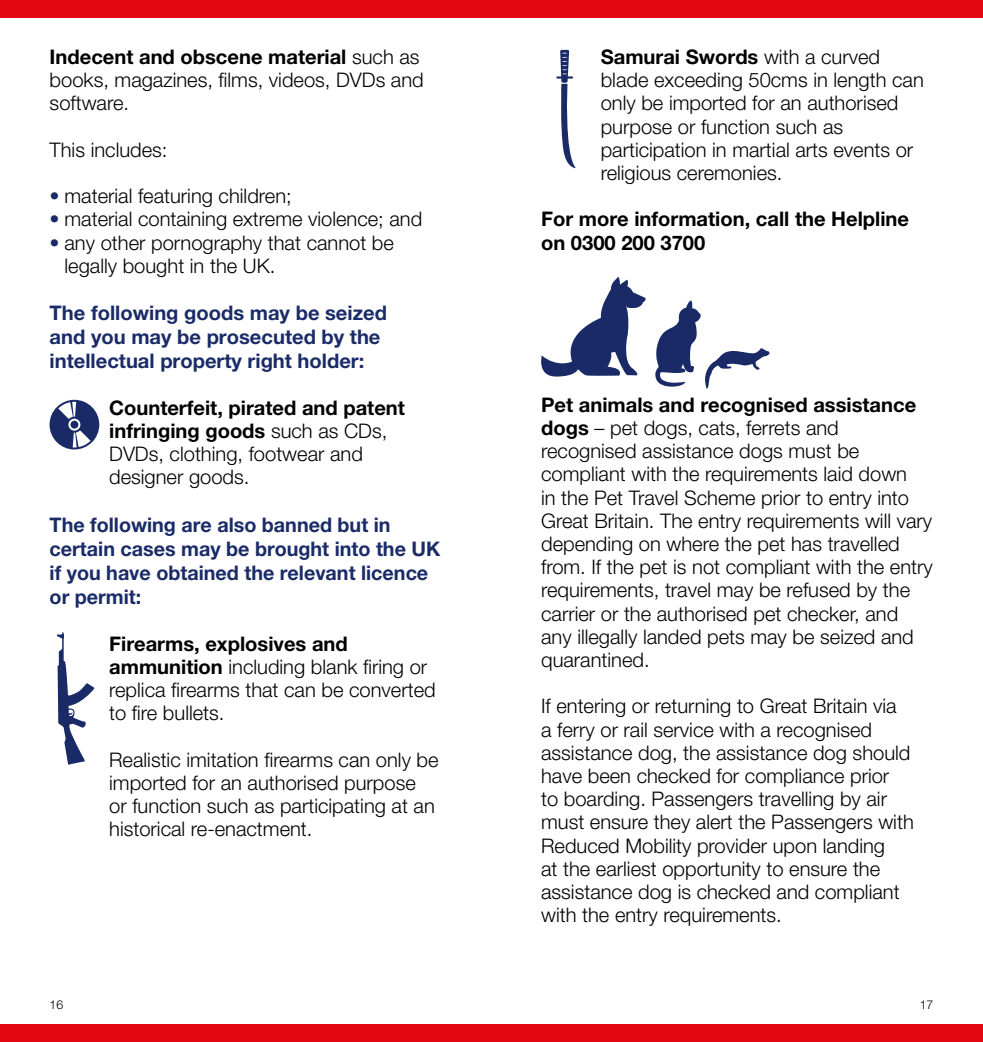
<style>
.page{position:relative;width:983px;height:1042px;background:#fff}
.page>*{position:absolute;margin:0;border:0;box-sizing:border-box;transform-origin:0 0}
.body{font:300 20.12px/23.1px "Helvetica Neue LT Pro";color:#000}
.A_heading{font:700 20.12px/24.2px "Helvetica Neue LT Pro";color:#1a2b68}
.body-2{font:700 20.12px/23.1px "Helvetica Neue LT Pro";color:#000}
.t1{font:300 12.25px "Helvetica Neue LT Pro";color:#000}
.s1{font-weight:700}
.s2{color:#1a2b68}
</style>
<div class="page">
<div style="left:0;top:1024px;width:491px;height:18px;background:#e30613"></div>
<div style="left:491px;top:1024px;width:491px;height:18px;background:#e30613"></div>
<div style="left:0;top:0;width:491px;height:18px;background:#e30613"></div>
<div style="left:491px;top:0;width:491px;height:18px;background:#e30613"></div>
<svg style="left:50px;top:400px;width:49px;height:49px"></svg>
<div style="left:70px;top:421px;width:8px;height:8px;background:#192a67;border-radius:50%"></div>
<svg style="left:57px;top:632px;width:37px;height:133px"></svg>
<svg style="left:541px;top:277px;width:105px;height:99px"></svg>
<svg style="left:655px;top:300px;width:114px;height:89px"></svg>
<svg style="left:556px;top:50px;width:19px;height:118px"></svg>
<p class="body" style="left:50px;top:45px;width:375px"><span class="s1">Indecent and obscene material</span> such as books, magazines, films, videos, DVDs and software.</p>
<p class="body" style="left:50px;top:138px;width:119px">This includes:</p>
<p class="body" style="left:50px;top:184px;width:243px"><span class="s2">•</span> material featuring children;</p>
<p class="body" style="left:50px;top:207px;width:374px"><span class="s2">•</span> material containing extreme violence; and</p>
<p class="body" style="left:64px;top:230px;width:331px;text-indent:-15px"><span class="s2">•</span> any other pornography that cannot be legally bought in the UK.</p>
<p class="A_heading" style="left:50px;top:300px;width:339px">The following goods may be seized and you may be prosecuted by the intellectual property right holder:</p>
<p class="body" style="left:109px;top:396px;width:297px"><span class="s1">Counterfeit, pirated and patent infringing goods</span> such as CDs,<br>DVDs, clothing, footwear and designer goods.</p>
<p class="A_heading" style="left:50px;top:512px;width:392px">The following are also banned but in certain cases may be brought into the UK if you have obtained the relevant licence or permit:</p>
<p class="body" style="left:109px;top:631px;width:328px"><span class="s1">Firearms, explosives and ammunition</span> including blank firing or replica firearms that can be converted to fire bullets.</p>
<p class="body" style="left:109px;top:747px;width:331px">Realistic imitation firearms can only be imported for an authorised purpose<br>or function such as participating at an historical re-enactment.</p>
<p class="body" style="left:600px;top:45px;width:324px"><span class="s1">Samurai Swords</span> with a curved blade exceeding 50cms in length can only be imported for an authorised purpose or function such as participation in martial arts events or religious ceremonies.</p>
<p class="body-2" style="left:541px;top:207px;width:369px">For more information, call the Helpline on 0300 200 3700</p>
<p class="body" style="left:541px;top:393px;width:393px"><span class="s1">Pet animals and recognised assistance dogs</span> – pet dogs, cats, ferrets and recognised assistance dogs must be compliant with the requirements laid down<br>in the Pet Travel Scheme prior to entry into Great Britain. The entry requirements will vary depending on where the pet has travelled from. If the pet is not compliant with the entry requirements, travel may be refused by the carrier or the authorised pet checker, and any illegally landed pets may be seized and quarantined.</p>
<p class="body" style="left:541px;top:694px;width:374px">If entering or returning to Great Britain via<br>a ferry or rail service with a recognised assistance dog, the assistance dog should have been checked for compliance prior<br>to boarding. Passengers travelling by air must ensure they alert the Passengers with Reduced Mobility provider upon landing<br>at the earliest opportunity to ensure the assistance dog is checked and compliant with the entry requirements.</p>
<p class="t1" style="left:50px;top:997px;width:15px">16</p>
<p class="t1" style="left:919px;top:997px;width:15px">17</p>
</div>
